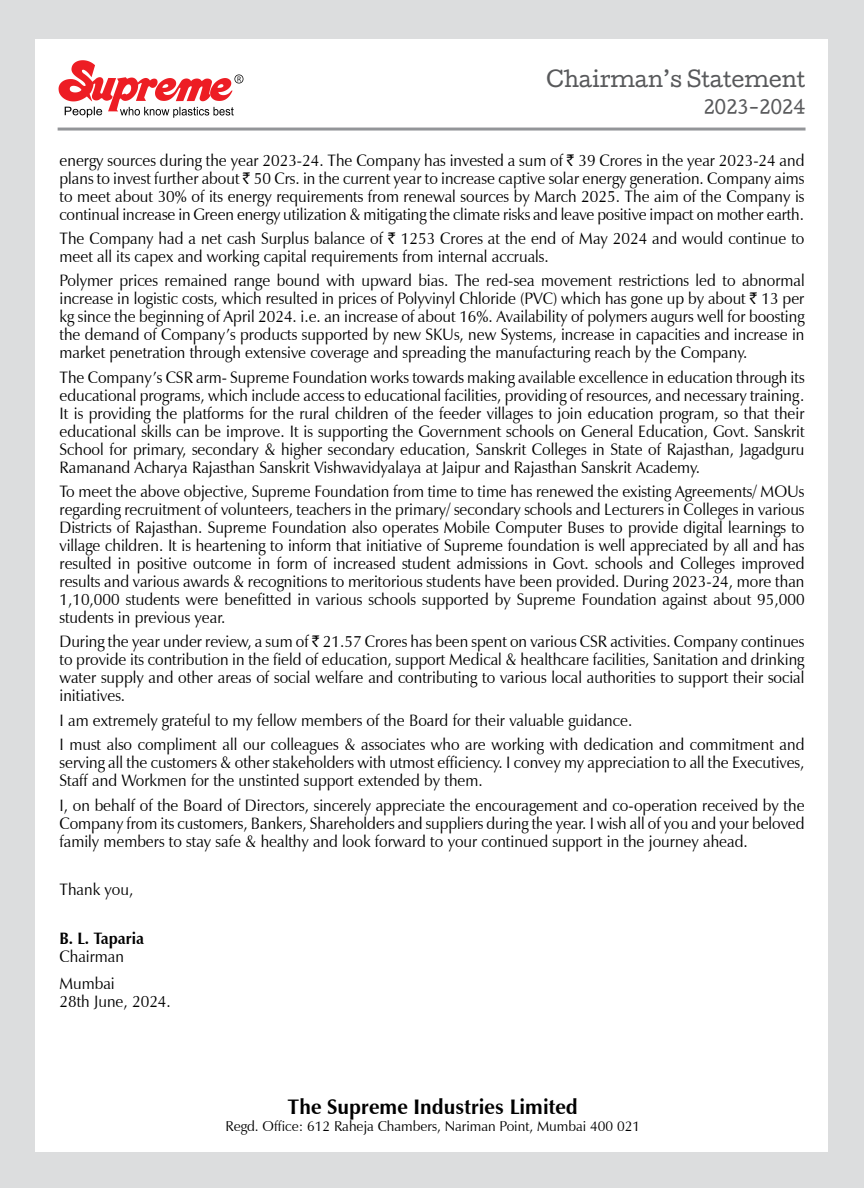
<style>
.page{position:relative;width:864px;height:1188px;background:#dcddde}
.page>*{position:absolute;margin:0;border:0;box-sizing:border-box;transform-origin:0 0}
.t1{font:700 21px "Zapf Humanist 601 BT";color:#000}
.t2{font:21px "Cutive";color:#58595b;scale:.95 1}
.t3{font:18px "Cutive";color:#58595b;scale:.95 1}
.t4{font:16.5px/18px "Zapf Humanist 601 BT";color:#000;text-align:justify;scale:.95 1}
.t5{font:700 16.5px "Zapf Humanist 601 BT";color:#000;scale:.95 1}
.t6{font:14.25px "Zapf Humanist 601 BT";color:#000}
.s1{font-family:"Rupee"}
</style>
<div class="page">
<div style="left:35px;top:39px;width:793px;height:1112px;background:#fff"></div>
<hr style="left:58px;top:128px;width:748px;height:3px;background:#939598">
<svg style="left:59px;top:60px;width:184px;height:58px"></svg>
<p class="t2" style="left:547px;top:63px;width:274px">Chairman’s Statement</p>
<p class="t3" style="left:704px;top:93px;width:109px">2023-2024</p>
<p class="t4" style="left:60px;top:151px;width:786px">energy sources during the year 2023-24. The Company has invested a sum of <span class="s1">R</span> 39 Crores in the year 2023-24 and plans to invest further about <span class="s1">R</span> 50 Crs. in the current year to increase captive solar energy generation. Company aims to meet about 30% of its energy requirements from renewal sources by March 2025. The aim of the Company is continual increase in Green energy utilization &amp; mitigating the climate risks and leave positive impact on mother earth.</p>
<p class="t4" style="left:60px;top:229px;width:786px">The Company had a net cash Surplus balance of <span class="s1">R</span> 1253 Crores at the end of May 2024 and would continue to meet all its capex and working capital requirements from internal accruals.</p>
<p class="t4" style="left:60px;top:272px;width:786px">Polymer prices remained range bound with upward bias. The red-sea movement restrictions led to abnormal increase in logistic costs, which resulted in prices of Polyvinyl Chloride (PVC) which has gone up by about <span class="s1">R</span> 13 per kg since the beginning of April 2024. i.e. an increase of about 16%. Availability of polymers augurs well for boosting the demand of Company’s products supported by new SKUs, new Systems, increase in capacities and increase in market penetration through extensive coverage and spreading the manufacturing reach by the Company.</p>
<p class="t4" style="left:60px;top:368px;width:786px">The Company’s CSR arm- Supreme Foundation works towards making available excellence in education through its educational programs, which include access to educational facilities, providing of resources, and necessary training.<br>It is providing the platforms for the rural children of the feeder villages to join education program, so that their educational skills can be improve. It is supporting the Government schools on General Education, Govt. Sanskrit School for primary, secondary &amp; higher secondary education, Sanskrit Colleges in State of Rajasthan, Jagadguru Ramanand Acharya Rajasthan Sanskrit Vishwavidyalaya at Jaipur and Rajasthan Sanskrit Academy.</p>
<p class="t4" style="left:60px;top:482px;width:786px">To meet the above objective, Supreme Foundation from time to time has renewed the existing Agreements/ MOUs regarding recruitment of volunteers, teachers in the primary/ secondary schools and Lecturers in Colleges in various Districts of Rajasthan. Supreme Foundation also operates Mobile Computer Buses to provide digital learnings to village children. It is heartening to inform that initiative of Supreme foundation is well appreciated by all and has resulted in positive outcome in form of increased student admissions in Govt. schools and Colleges improved results and various awards &amp; recognitions to meritorious students have been provided. During 2023-24, more than 1,10,000 students were benefitted in various schools supported by Supreme Foundation against about 95,000 students in previous year.</p>
<p class="t4" style="left:60px;top:633px;width:786px">During the year under review, a sum of <span class="s1">R</span> 21.57 Crores has been spent on various CSR activities. Company continues to provide its contribution in the field of education, support Medical &amp; healthcare facilities, Sanitation and drinking water supply and other areas of social welfare and contributing to various local authorities to support their social initiatives.</p>
<p class="t4" style="left:60px;top:708px;width:786px;line-height:24.3px">I am extremely grateful to my fellow members of the Board for their valuable guidance.<br>I must also compliment all our colleagues &amp; associates who are working with dedication and commitment and</p>
<p class="t4" style="left:60px;top:754px;width:786px">serving all the customers &amp; other stakeholders with utmost efficiency. I convey my appreciation to all the Executives,<br>Staff and Workmen for the unstinted support extended by them.</p>
<p class="t4" style="left:60px;top:796px;width:786px">I, on behalf of the Board of Directors, sincerely appreciate the encouragement and co-operation received by the Company from its customers, Bankers, Shareholders and suppliers during the year. I wish all of you and your beloved family members to stay safe &amp; healthy and look forward to your continued support in the journey ahead.</p>
<p class="t4" style="left:60px;top:881px;width:79px">Thank you,</p>
<p class="t5" style="left:60px;top:928px;width:90px">B. L. Taparia</p>
<p class="t4" style="left:60px;top:943px;width:69px;line-height:27.3px">Chairman<br>Mumbai</p>
<p class="t4" style="left:60px;top:993px;width:119px">28th June, 2024.</p>
<p class="t1" style="left:288px;top:1094px;width:292px">The Supreme Industries Limited</p>
<p class="t6" style="left:225px;top:1117px;width:416px">Regd. Office: 612 Raheja Chambers, Nariman Point, Mumbai 400 021</p>
</div>
